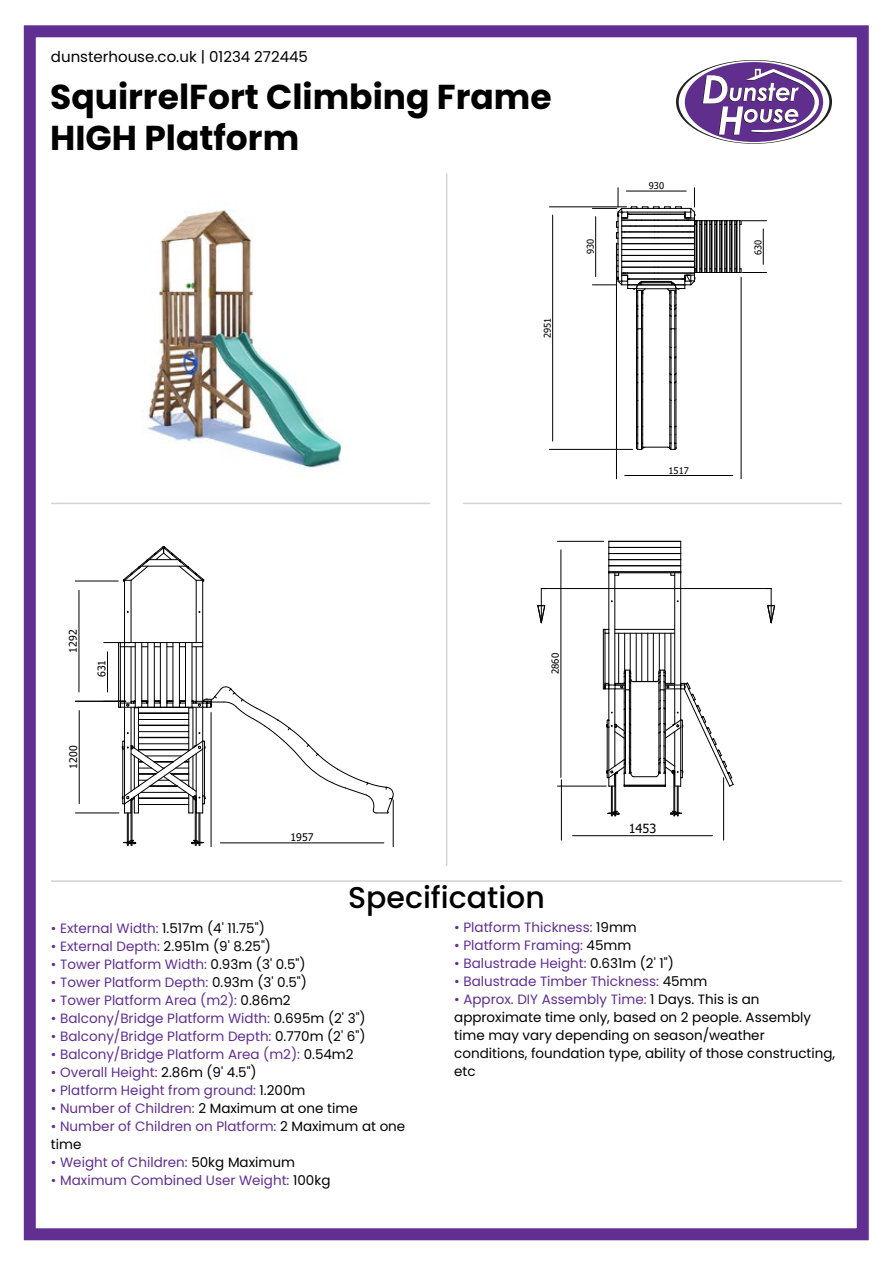
<style>
.page{position:relative;width:893px;height:1263px;background:#fff}
.page>*{position:absolute;margin:0;border:0;box-sizing:border-box;transform-origin:0 0}
.t1{font:700 34.5px/41.4px "Poppins";color:#000}
.t2{font:500 30px "Poppins";color:#000}
.t3{font:15px "Poppins";color:#000}
.t4{font:13.5px/18px "Poppins";color:#612e92}
.t5{font:13.5px/18px "Poppins";color:#000}
.t6{font:12.6px "Tahoma";color:#000}
.t7{font:10.5px "Tahoma";color:#000}
.t8{font:9.6px "Tahoma";color:#000}
.t9{font:9.3px "Tahoma";color:#000}
.s1{color:#612e92}
.s2{color:#000}
</style>
<div class="page">
<svg style="left:676px;top:60px;width:156px;height:84px"></svg>
<svg style="left:679px;top:61px;width:150px;height:82px"></svg>
<div style="left:685px;top:62px;width:138px;height:80px;background:#602e8d;border-radius:50%"></div>
<svg style="left:702px;top:69px;width:117px;height:66px"></svg>
<div style="left:24px;top:25px;width:845px;height:1215px;border:12px solid #612e92"></div>
<hr style="left:446px;top:173px;width:1px;height:693px;background:#d1d3d4">
<hr style="left:51px;top:503px;width:379px;height:1px;background:#d1d3d4">
<hr style="left:463px;top:503px;width:379px;height:1px;background:#d1d3d4">
<hr style="left:51px;top:880px;width:791px;height:2px;background:#d1d3d4">
<hr style="left:549px;top:207px;width:77px;height:1px;background:#000">
<hr style="left:549px;top:449px;width:84px;height:1px;background:#000">
<hr style="left:552px;top:215px;width:1px;height:226px;background:#000">
<hr style="left:616px;top:243px;width:1px;height:236px;background:#000">
<hr style="left:741px;top:277px;width:1px;height:202px;background:#000">
<hr style="left:625px;top:475px;width:108px;height:1px;background:#000">
<svg style="left:592px;top:188px;width:174px;height:262px"></svg>
<hr style="left:118px;top:642px;width:1px;height:65px;background:#000">
<hr style="left:120px;top:646px;width:1px;height:55px;background:#000">
<hr style="left:141px;top:642px;width:1px;height:65px;background:#000">
<hr style="left:135px;top:642px;width:1px;height:65px;background:#000">
<hr style="left:167px;top:642px;width:1px;height:65px;background:#000">
<hr style="left:160px;top:642px;width:1px;height:65px;background:#000">
<hr style="left:154px;top:642px;width:1px;height:65px;background:#000">
<hr style="left:148px;top:642px;width:1px;height:65px;background:#000">
<hr style="left:179px;top:642px;width:1px;height:65px;background:#000">
<hr style="left:173px;top:642px;width:1px;height:65px;background:#000">
<hr style="left:192px;top:642px;width:1px;height:65px;background:#000">
<hr style="left:185px;top:642px;width:1px;height:65px;background:#000">
<hr style="left:124px;top:580px;width:1px;height:62px;background:#000">
<hr style="left:124px;top:647px;width:1px;height:56px;background:#000">
<hr style="left:131px;top:647px;width:1px;height:56px;background:#000">
<hr style="left:131px;top:580px;width:1px;height:62px;background:#000">
<hr style="left:196px;top:580px;width:1px;height:62px;background:#000">
<hr style="left:196px;top:647px;width:1px;height:54px;background:#000">
<hr style="left:202px;top:647px;width:1px;height:56px;background:#000">
<hr style="left:202px;top:580px;width:1px;height:62px;background:#000">
<svg style="left:123px;top:546px;width:81px;height:36px"></svg>
<hr style="left:75px;top:813px;width:44px;height:1px;background:#000">
<hr style="left:79px;top:710px;width:1px;height:94px;background:#000">
<hr style="left:75px;top:701px;width:51px;height:1px;background:#000">
<hr style="left:75px;top:581px;width:43px;height:1px;background:#000">
<hr style="left:79px;top:590px;width:1px;height:102px;background:#000">
<svg style="left:104px;top:642px;width:99px;height:5px"></svg>
<svg style="left:104px;top:686px;width:290px;height:160px"></svg>
<hr style="left:107px;top:652px;width:1px;height:40px;background:#000">
<hr style="left:641px;top:633px;width:1px;height:48px;background:#000">
<hr style="left:647px;top:633px;width:1px;height:48px;background:#000">
<hr style="left:653px;top:633px;width:1px;height:48px;background:#000">
<hr style="left:659px;top:633px;width:1px;height:38px;background:#000">
<hr style="left:630px;top:633px;width:1px;height:38px;background:#000">
<hr style="left:636px;top:633px;width:1px;height:48px;background:#000">
<hr style="left:665px;top:633px;width:1px;height:38px;background:#000">
<hr style="left:671px;top:633px;width:1px;height:50px;background:#000">
<hr style="left:618px;top:633px;width:1px;height:50px;background:#000">
<hr style="left:624px;top:633px;width:1px;height:38px;background:#000">
<hr style="left:609px;top:541px;width:72px;height:1px;background:#000">
<hr style="left:609px;top:547px;width:72px;height:1px;background:#000">
<hr style="left:609px;top:553px;width:72px;height:1px;background:#000">
<hr style="left:609px;top:559px;width:72px;height:1px;background:#000">
<hr style="left:609px;top:573px;width:72px;height:1px;background:#000">
<hr style="left:609px;top:571px;width:72px;height:1px;background:#000">
<hr style="left:609px;top:565px;width:72px;height:1px;background:#000">
<hr style="left:609px;top:572px;width:72px;height:1px;background:#000">
<hr style="left:603px;top:629px;width:1px;height:60px;background:#000">
<hr style="left:605px;top:633px;width:1px;height:50px;background:#000">
<svg style="left:609px;top:542px;width:10px;height:34px"></svg>
<svg style="left:670px;top:542px;width:11px;height:34px"></svg>
<hr style="left:609px;top:573px;width:1px;height:57px;background:#000">
<hr style="left:609px;top:633px;width:1px;height:52px;background:#000">
<hr style="left:615px;top:573px;width:1px;height:112px;background:#000">
<hr style="left:674px;top:573px;width:1px;height:112px;background:#000">
<hr style="left:680px;top:573px;width:1px;height:112px;background:#000">
<svg style="left:603px;top:670px;width:131px;height:146px"></svg>
<hr style="left:557px;top:541px;width:47px;height:1px;background:#000">
<hr style="left:557px;top:786px;width:49px;height:1px;background:#000">
<hr style="left:561px;top:550px;width:1px;height:227px;background:#000">
<hr style="left:561px;top:780px;width:1px;height:60px;background:#000">
<hr style="left:723px;top:778px;width:1px;height:62px;background:#000">
<hr style="left:573px;top:835px;width:139px;height:1px;background:#000">
<svg style="left:537px;top:588px;width:238px;height:46px"></svg>
<img style="left:147px;top:210px;width:195px;height:258px">
<p class="t3" style="left:51px;top:48px;width:259px">dunsterhouse.co.uk | 01234 272445</p>
<h1 class="t1" style="left:50px;top:76px;width:503px">SquirrelFort Climbing Frame<br>HIGH Platform</h1>
<p class="t9" style="left:541px;top:338px;width:22px;rotate:-90deg">2951</p>
<p class="t9" style="left:649px;top:180px;width:17px">930</p>
<p class="t9" style="left:584px;top:254px;width:17px;rotate:-90deg">930</p>
<p class="t9" style="left:752px;top:255px;width:17px;rotate:-90deg">630</p>
<p class="t9" style="left:669px;top:464px;width:22px">1517</p>
<p class="t7" style="left:66px;top:653px;width:24px;rotate:-90deg">1292</p>
<p class="t7" style="left:95px;top:677px;width:19px;rotate:-90deg">631</p>
<p class="t8" style="left:549px;top:674px;width:23px;rotate:-90deg">2860</p>
<p class="t7" style="left:66px;top:769px;width:24px;rotate:-90deg">1200</p>
<p class="t7" style="left:291px;top:830px;width:24px">1957</p>
<h2 class="t2" style="left:348px;top:880px;width:198px">Specification</h2>
<p class="t6" style="left:629px;top:820px;width:29px">1453</p>
<p class="t5" style="left:51px;top:919px;width:215px"><span class="s1">• External Width:</span> 1.517m (4' 11.75")</p>
<p class="t4" style="left:51px;top:937px;width:222px">• External Depth: <span class="s2">2.951m (9' 8.25")</span></p>
<p class="t4" style="left:51px;top:955px;width:256px">• Tower Platform Width: <span class="s2">0.93m (3' 0.5")</span></p>
<p class="t4" style="left:51px;top:973px;width:258px">• Tower Platform Depth: <span class="s2">0.93m (3' 0.5")</span></p>
<p class="t4" style="left:51px;top:991px;width:241px">• Tower Platform Area (m2): <span class="s2">0.86m2</span></p>
<p class="t4" style="left:51px;top:1009px;width:316px">• Balcony/Bridge Platform Width: <span class="s2">0.695m (2' 3")</span></p>
<p class="t4" style="left:51px;top:1027px;width:316px">• Balcony/Bridge Platform Depth: <span class="s2">0.770m (2' 6")</span></p>
<p class="t4" style="left:51px;top:1045px;width:304px">• Balcony/Bridge Platform Area (m2): <span class="s2">0.54m2</span></p>
<p class="t4" style="left:51px;top:1063px;width:207px">• Overall Height: <span class="s2">2.86m (9' 4.5")</span></p>
<p class="t4" style="left:51px;top:1081px;width:256px">• Platform Height from ground: <span class="s2">1.200m</span></p>
<p class="t4" style="left:51px;top:1099px;width:308px">• Number of Children: <span class="s2">2 Maximum at one time</span></p>
<p class="t4" style="left:51px;top:1117px;width:356px">• Number of Children on Platform: <span class="s2">2 Maximum at one time</span></p>
<p class="t4" style="left:51px;top:1153px;width:245px">• Weight of Children: <span class="s2">50kg Maximum</span></p>
<p class="t4" style="left:51px;top:1171px;width:281px">• Maximum Combined User Weight: <span class="s2">100kg</span></p>
<p class="t4" style="left:454px;top:918px;width:184px">• Platform Thickness: <span class="s2">19mm</span></p>
<p class="t4" style="left:454px;top:936px;width:179px">• Platform Framing: <span class="s2">45mm</span></p>
<p class="t4" style="left:454px;top:954px;width:221px">• Balustrade Height: <span class="s2">0.631m (2' 1")</span></p>
<p class="t4" style="left:454px;top:972px;width:255px">• Balustrade Timber Thickness: <span class="s2">45mm</span></p>
<p class="t5" style="left:454px;top:990px;width:382px"><span class="s1">• Approx. DIY Assembly Time:</span> 1 Days. This is an approximate time only, based on 2 people. Assembly time may vary depending on season/weather conditions, foundation type, ability of those constructing, etc</p>
</div>
